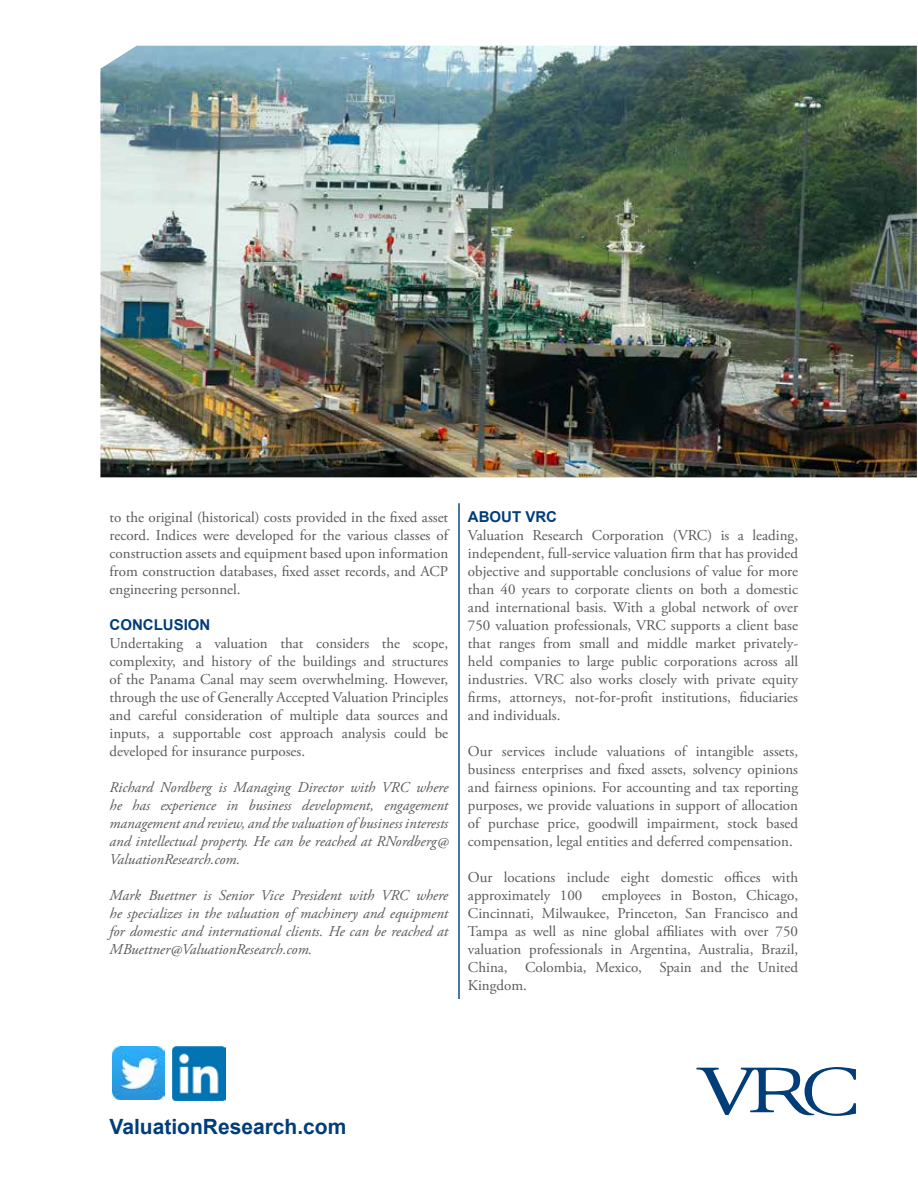
<style>
.page{position:relative;width:918px;height:1188px;background:#fff}
.page>*{position:absolute;margin:0;border:0;box-sizing:border-box;transform-origin:0 0}
.t1{font:700 21px "Arial";color:#003d79}
.t2{font:15px/18px "Adobe Garamond Pro";color:#58595b;text-align:justify}
.t3{font:italic 15px/18px "Adobe Garamond Pro";color:#58595b;text-align:justify}
.t4{font:700 15px "Arial";color:#003d79}
</style>
<div class="page">
<hr style="left:458px;top:503px;width:2px;height:496px;background:#003d79">
<svg style="left:696px;top:1067px;width:160px;height:49px"></svg>
<img style="left:100px;top:46px;width:817px;height:431px">
<img style="left:112px;top:1047px;width:53px;height:52px">
<img style="left:172px;top:1047px;width:54px;height:53px">
<p class="t2" style="left:110px;top:509px;width:340px">to the original (historical) costs provided in the fixed asset record. Indices were developed for the various classes of construction assets and equipment based upon information from construction databases, fixed asset records, and ACP engineering personnel.</p>
<p class="t4" style="left:110px;top:615px;width:102px">CONCLUSION</p>
<p class="t2" style="left:110px;top:635px;width:340px">Undertaking a valuation that considers the scope, complexity, and history of the buildings and structures of the Panama Canal may seem overwhelming. However, through the use of Generally Accepted Valuation Principles and careful consideration of multiple data sources and inputs, a supportable cost approach analysis could be developed for insurance purposes.</p>
<p class="t3" style="left:110px;top:779px;width:340px">Richard Nordberg is Managing Director with VRC where he has experience in business development, engagement management and review, and the valuation of business interests and intellectual property. He can be reached at RNordberg@ ValuationResearch.com.</p>
<p class="t3" style="left:110px;top:887px;width:340px">Mark Buettner is Senior Vice President with VRC where he specializes in the valuation of machinery and equipment for domestic and international clients. He can be reached at MBuettner@ValuationResearch.com.</p>
<p class="t4" style="left:468px;top:507px;width:91px">ABOUT VRC</p>
<p class="t2" style="left:468px;top:527px;width:332px">Valuation Research Corporation (VRC) is a leading, independent, full-service valuation firm that has provided objective and supportable conclusions of value for more than 40 years to corporate clients on both a domestic and international basis. With a global network of over 750 valuation professionals, VRC supports a client base that ranges from small and middle market privately&shy;held companies to large public corporations across all industries. VRC also works closely with private equity firms, attorneys, not-for-profit institutions, fiduciaries and individuals.</p>
<p class="t2" style="left:468px;top:743px;width:332px">Our services include valuations of intangible assets, business enterprises and fixed assets, solvency opinions and fairness opinions. For accounting and tax reporting purposes, we provide valuations in support of allocation of purchase price, goodwill impairment, stock based compensation, legal entities and deferred compensation.</p>
<p class="t2" style="left:468px;top:869px;width:332px">Our locations include eight domestic offices with approximately 100</p>
<p class="t2" style="left:468px;top:887px;width:332px;text-indent:134px">employees in Boston, Chicago, Cincinnati, Milwaukee, Princeton, San Francisco and Tampa as well as nine global affiliates with over 750 valuation professionals in Argentina, Australia, Brazil, China, Colombia, Mexico, Spain and the United Kingdom.</p>
<h1 class="t1" style="left:110px;top:1113px;width:238px">ValuationResearch.com</h1>
</div>
